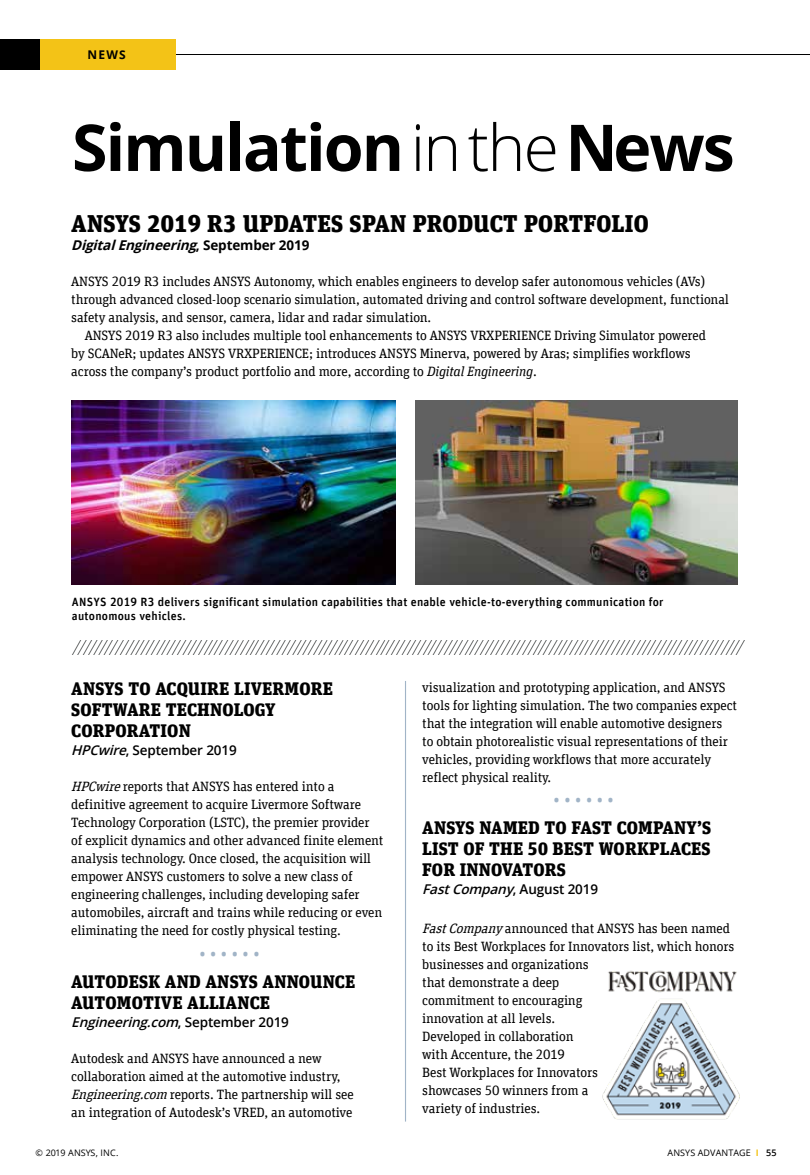
<style>
.page{position:relative;width:810px;height:1175px;background:#fff}
.page>*{position:absolute;margin:0;border:0;box-sizing:border-box;transform-origin:0 0}
.t1{font:700 64.5px "Open Sans";letter-spacing:-.03em;color:#000}
.t2{font:900 24px "Unit Slab Offc Pro";letter-spacing:.01em;color:#000}
.t3{font:900 18px/21px "Unit Slab Offc Pro";letter-spacing:.01em;color:#000}
.t4{font:600 16.5px "Open Sans";color:#a1b4c7}
.t5{font:13.5px/18px "Unit Slab Offc Pro";letter-spacing:-.01em;color:#000}
.t6{font:italic 600 13.5px "Open Sans";color:#000}
.t7{font:italic 700 13.5px "Open Sans";color:#000}
.t8{font:600 13.5px "Open Sans";letter-spacing:-.01em;color:#000}
.t9{font:500 12px/13.5px "Unit Offc Pro";letter-spacing:.02em;color:#000}
.t10{font:700 12px "Open Sans";color:#000}
.t11{font:9px "Open Sans";letter-spacing:.01em;color:#000}
.s1{font-weight:300}
.s2{font-style:normal}
.s3{font-style:italic}
.s4{font-weight:700;color:#f3c317}
.s5{font-weight:600}
</style>
<div class="page">
<hr style="left:0;top:54px;width:810px;height:1px;background:#000">
<div style="left:0;top:40px;width:175px;height:30px;background:#f3c317"></div>
<div style="left:0;top:40px;width:40px;height:30px;background:#000"></div>
<img style="left:72px;top:401px;width:323px;height:183px">
<img style="left:415px;top:401px;width:323px;height:183px">
<hr style="left:405px;top:681px;width:1px;height:440px;background:#a1b4c7">
<img style="left:602px;top:970px;width:138px;height:150px">
<svg style="left:72px;top:640px;width:673px;height:15px"></svg>
<p class="t10" style="left:88px;top:46px;width:40px">NEWS</p>
<h1 class="t1" style="left:72px;top:102px;width:664px">Simulation<span class="s1">inthe</span>News</h1>
<h2 class="t2" style="left:71px;top:205px;width:579px">ANSYS 2019 R3 UPDATES SPAN PRODUCT PORTFOLIO</h2>
<p class="t7" style="left:71px;top:235px;width:240px">DigitalEngineering<span class="s2">, S e p t e m b e r 2 0 1 9</span></p>
<p class="t5" style="left:71px;top:271px;width:636px">ANSYS 2019 R3 includes ANSYS Autonomy, which enables engineers to develop safer autonomous vehicles (AVs)</p>
<p class="t5" style="left:71px;top:289px;width:659px">through advanced closed-loop scenario simulation, automated driving and control software development, functional</p>
<p class="t5" style="left:71px;top:307px;width:362px">safety analysis, and sensor, camera, lidar and radar simulation.</p>
<p class="t5" style="left:85px;top:325px;width:623px">ANSYS 2019 R3 also includes multiple tool enhancements to ANSYS VRXPERIENCE Driving Simulator powered</p>
<p class="t5" style="left:71px;top:343px;width:621px">by SCANeR; updates ANSYS VRXPERIENCE; introduces ANSYS Minerva, powered by Aras; simplifies workflows</p>
<p class="t5" style="left:71px;top:361px;width:467px">across the company’s product portfolio and more, according to <span class="s3">Digital Engineering</span>.</p>
<p class="t9" style="left:72px;top:594px;width:593px">ANSYS 2019 R3 delivers significant simulation capabilities that enable vehicle-to-everything communication for autonomous vehicles.</p>
<h3 class="t3" style="left:71px;top:677px;width:263px">ANSYS TO ACQUIRE LIVERMORE<br>SOFTWARE TECHNOLOGY<br>CORPORATION</h3>
<p class="t8" style="left:71px;top:741px;width:167px"><span class="s3">HPCwire</span>, September 2019</p>
<p class="t5" style="left:71px;top:777px;width:314px"><span class="s3">HPCwire</span>reports that ANSYS has entered into a definitive agreement to acquire Livermore Software Technology Corporation (LSTC), the premier provider of explicit dynamics and other advanced finite element analysis technology. Once closed, the acquisition will empower ANSYS customers to solve a new class of engineering challenges, including developing safer automobiles, aircraft and trains while reducing or even eliminating the need for costly physical testing.</p>
<p class="t4" style="left:199px;top:942px;width:62px">••••••</p>
<h3 class="t3" style="left:71px;top:969px;width:286px">AUTODESK AND ANSYS ANNOUNCE<br>AUTOMOTIVE ALLIANCE</h3>
<p class="t6" style="left:71px;top:1012px;width:219px">Engineering.com<span class="s2">, S e p t e m b e r 2 0 1 9</span></p>
<p class="t5" style="left:71px;top:1048px;width:284px">Autodesk and ANSYS have announced a new collaboration aimed at the automotive industry, <span class="s3">Engineering.com</span> reports. The partnership will see an integration of Autodesk’s VRED, an automotive</p>
<p class="t5" style="left:422px;top:677px;width:316px">visualization and prototyping application, and ANSYS tools for lighting simulation. The two companies expect that the integration will enable automotive designers<br>to obtain photorealistic visual representations of their vehicles, providing workflows that more accurately reflect physical reality.</p>
<p class="t4" style="left:554px;top:789px;width:62px">••••••</p>
<h3 class="t3" style="left:422px;top:816px;width:291px;text-align:justify">ANSYS NAMED TO FAST COMPANY’S LIST OF THE 50 BEST WORKPLACES FOR INNOVATORS</h3>
<p class="t6" style="left:422px;top:880px;width:177px">FastCompany<span class="s2">, A u g u s t 2 0 1 9</span></p>
<p class="t5" style="left:422px;top:919px;width:314px"><span class="s3">FastCompany</span>announced that ANSYS has been named to its Best Workplaces for Innovators list, which honors businesses and organizations<br>that demonstrate a deep<br>commitment to encouraging<br>innovation at all levels.<br>Developed in collaboration<br>with Accenture, the 2019<br>Best Workplaces for Innovators<br>showcases 50 winners from a<br>variety of industries.</p>
<p class="t11" style="left:36px;top:1146px;width:84px">© 2019 ANSYS, INC.</p>
<p class="t11" style="left:668px;top:1146px;width:110px">ANSYS ADVANTAGE <span class="s4">I</span> <span class="s5">55</span></p>
</div>
